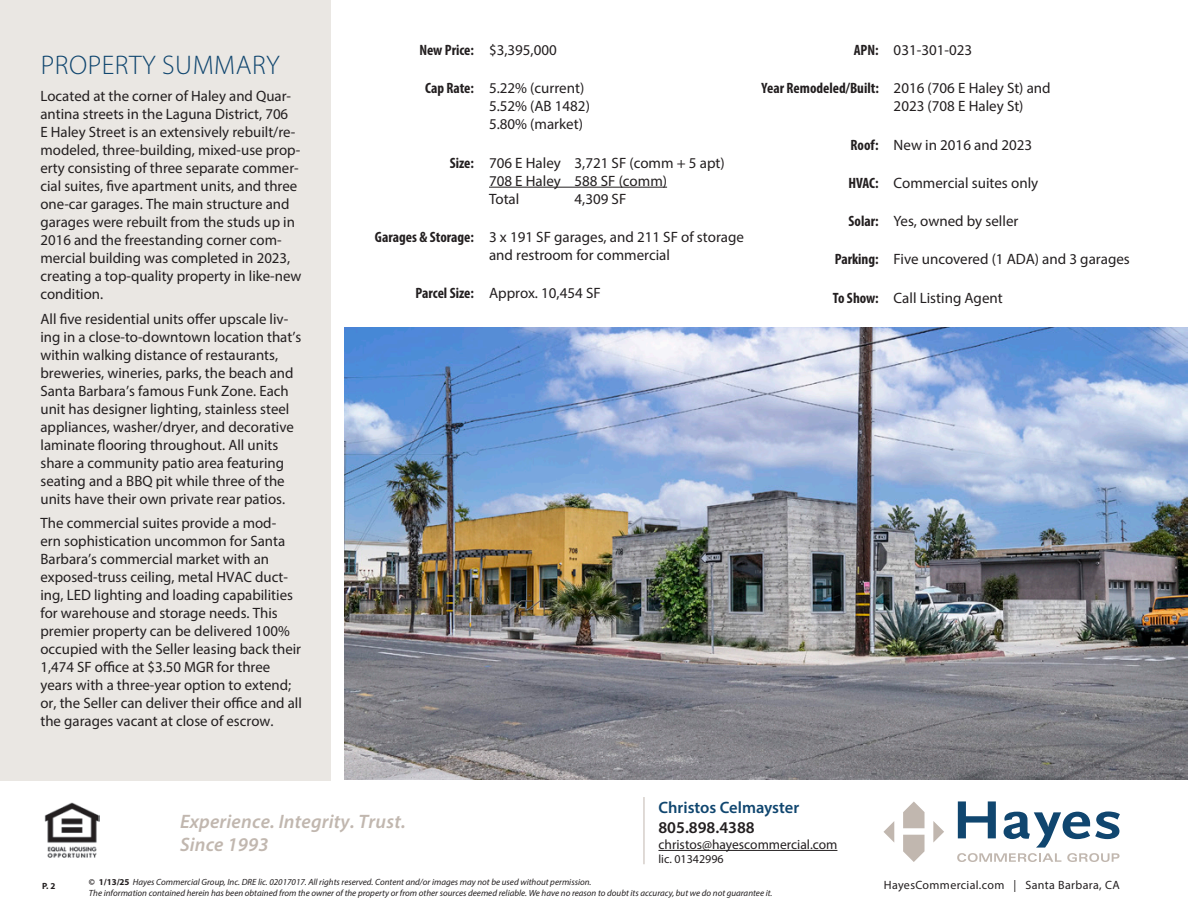
<style>
.page{position:relative;width:1188px;height:918px;background:#fff}
.page>*{position:absolute;margin:0;border:0;box-sizing:border-box;transform-origin:0 0}
.t1{font:300 27px "Myriad Pro";letter-spacing:.02em;color:#10466f}
.t2{font:italic 600 19.5px/23.4px "Myriad Pro";letter-spacing:.01em;color:#c1b7af}
.t3{font:600 16.5px "Myriad Pro";color:#10466f}
.t4{font:600 16.5px "Myriad Pro";color:#231f20}
._11_Property_Info_11{font:15px/18px "Myriad Pro";color:#231f20}
.t5{font:13.5px "Myriad Pro";color:#231f20}
.t6{font:12px "Myriad Pro";letter-spacing:.03em;color:#231f20}
.t7{font:12px "Myriad Pro";color:#231f20}
.t8{font:italic 9px/10.8px "Myriad Pro";color:#231f20}
.t9{font:700 9px "Myriad Pro";color:#231f20}
.s1{font-weight:700;font-stretch:condensed}
.s2{font-weight:700;font-style:normal}
</style>
<div class="page">
<div style="left:0;top:0;width:330px;height:780px;background:#e9e6e2"></div>
<hr style="left:489px;top:187px;width:178px;height:1px;background:#231f20">
<img style="left:344px;top:328px;width:844px;height:451px">
<img style="left:44px;top:802px;width:56px;height:56px">
<svg style="left:883px;top:802px;width:61px;height:60px"></svg>
<svg style="left:957px;top:801px;width:163px;height:61px"></svg>
<hr style="left:658px;top:850px;width:179px;height:1px;background:#231f20">
<hr style="left:644px;top:797px;width:1px;height:67px;background:#c1b7af">
<p class="t1" style="left:41px;top:49px;width:241px">PROPERTY SUMMARY</p>
<p class="_11_Property_Info_11" style="left:40px;top:87px;width:262px">Located at the corner of Haley and Quar&shy;antina streets in the Laguna District, 706<br>E Haley Street is an extensively rebuilt/re&shy;modeled, three-building, mixed-use prop&shy;erty consisting of three separate commer&shy;cial suites, five apartment units, and three one-car garages. The main structure and garages were rebuilt from the studs up in 2016 and the freestanding corner com&shy;mercial building was completed in 2023, creating a top-quality property in like-new condition.</p>
<p class="_11_Property_Info_11" style="left:40px;top:309px;width:262px">All five residential units offer upscale liv&shy;ing in a close-to-downtown location that’s within walking distance of restaurants, breweries, wineries, parks, the beach and Santa Barbara’s famous Funk Zone. Each unit has designer lighting, stainless steel appliances, washer/dryer, and decorative laminate flooring throughout. All units share a community patio area featuring seating and a BBQ pit while three of the units have their own private rear patios.</p>
<p class="_11_Property_Info_11" style="left:40px;top:514px;width:263px">The commercial suites provide a mod-<br>ern sophistication uncommon for Santa Barbara’s commercial market with an exposed-truss ceiling, metal HVAC duct&shy;ing, LED lighting and loading capabilities for warehouse and storage needs. This premier property can be delivered 100% occupied with the Seller leasing back their 1,474 SF office at $3.50 MGR for three years with a three-year option to extend; or, the Seller can deliver their office and all the garages vacant at close of escrow.</p>
<p class="_11_Property_Info_11" style="left:419px;top:41px;width:139px"><span class="s1">New Price:</span> $3,395,000</p>
<p class="_11_Property_Info_11" style="left:489px;top:79px;width:102px;text-indent:-64px"><span class="s1">Cap Rate:</span> 5.22% (current)<br>5.52% (AB 1482)<br>5.80% (market)</p>
<p class="_11_Property_Info_11" style="left:489px;top:153px;width:237px;text-indent:-39px"><span class="s1">Size:</span> 706 E Haley 3,721 SF (comm + 5 apt)<br>708 E Haley 588 SF (comm)<br>Total</p>
<p class="_11_Property_Info_11" style="left:575px;top:189px;width:53px">4,309 SF</p>
<p class="_11_Property_Info_11" style="left:489px;top:228px;width:256px;text-indent:-114px"><span class="s1">Garages &amp; Storage:</span> 3 x 191 SF garages, and 211 SF of storage and restroom for commercial</p>
<p class="_11_Property_Info_11" style="left:416px;top:284px;width:187px"><span class="s1">Parcel Size:</span> Approx. 10,454 SF</p>
<p class="_11_Property_Info_11" style="left:854px;top:41px;width:120px"><span class="s1">APN:</span> 031-301-023</p>
<p class="_11_Property_Info_11" style="left:894px;top:79px;width:159px;text-indent:-132px"><span class="s1">Year Remodeled/Built:</span> 2016 (706 E Haley St) and<br>2023 (708 E Haley St)</p>
<p class="_11_Property_Info_11" style="left:851px;top:135px;width:183px"><span class="s1">Roof:</span> New in 2016 and 2023</p>
<p class="_11_Property_Info_11" style="left:848px;top:174px;width:191px"><span class="s1">HVAC:</span> Commercial suites only</p>
<p class="_11_Property_Info_11" style="left:848px;top:212px;width:171px"><span class="s1">Solar:</span> Yes, owned by seller</p>
<p class="_11_Property_Info_11" style="left:835px;top:250px;width:297px"><span class="s1">Parking:</span> Five uncovered (1 ADA) and 3 garages</p>
<p class="_11_Property_Info_11" style="left:833px;top:288px;width:171px"><span class="s1">To Show:</span> Call Listing Agent</p>
<h2 class="t2" style="left:180px;top:809px;width:227px">Experience. Integrity. Trust.<br>Since 1993</h2>
<p class="t3" style="left:658px;top:797px;width:142px">Christos Celmayster</p>
<p class="t4" style="left:658px;top:817px;width:98px">805.898.4388</p>
<p class="t5" style="left:658px;top:836px;width:180px">christos@hayescommercial.com</p>
<p class="t7" style="left:658px;top:852px;width:67px">lic. 01342996</p>
<p class="t8" style="left:89px;top:877px;width:685px"><span class="s2">© 1/13/25</span> Hayes Commercial Group, Inc. DRE lic. 02017017. All rights reserved. Content and/or images may not be used without permission.<br>The information contained herein has been obtained from the owner of the property or from other sources deemed reliable. We have no reason to doubt its accuracy, but we do not guarantee it.</p>
<p class="t9" style="left:42px;top:880px;width:15px">P. 2</p>
<p class="t6" style="left:884px;top:878px;width:237px">HayesCommercial.com | Santa Barbara, CA</p>
</div>
